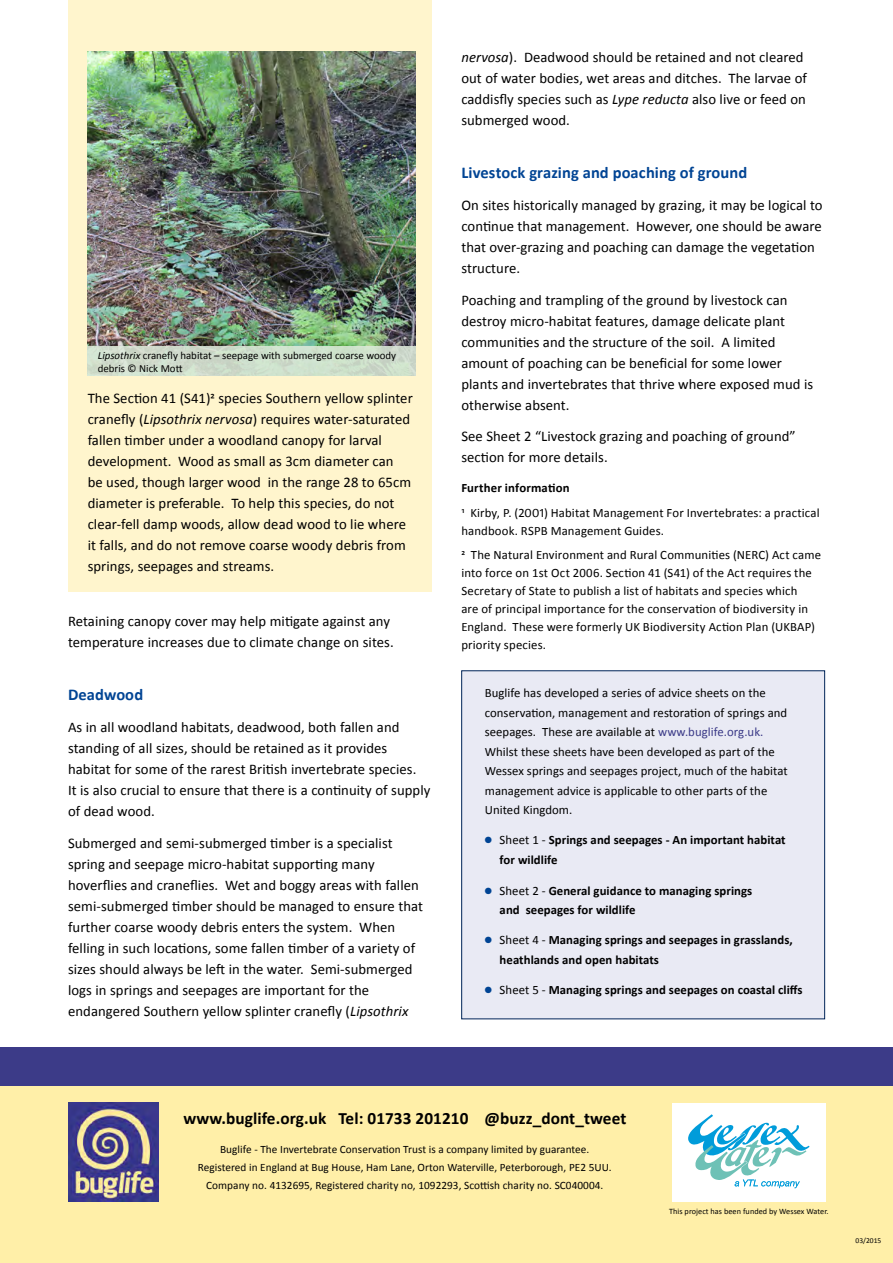
<style>
.page{position:relative;width:893px;height:1263px;background:#fff}
.page>*{position:absolute;margin:0;border:0;box-sizing:border-box;transform-origin:0 0}
.t1{font:700 17.25px "Calibri";letter-spacing:.005em;color:#000}
.t2{font:700 16.5px "Calibri";letter-spacing:.005em;color:#004494}
.t3{font:14.7px/21px "Calibri";letter-spacing:.005em;color:#000}
.t4{font:12.75px/18px "Calibri";letter-spacing:.005em;color:#000}
.t5{font:700 12.75px/19.5px "Calibri";letter-spacing:.005em;color:#000}
.t6{font:11.25px/18px "Calibri";letter-spacing:.005em;color:#000;text-align:center}
.t7{font:10.8px/13px "Calibri";color:#000}
.t8{font:8.25px "Calibri";letter-spacing:.005em;color:#000}
.t9{font:7.5px "Calibri";color:#000}
.s1{font-style:italic}
.s2{color:#3c3b88}
.s3{color:#004494}
.s4{font-weight:400}
</style>
<div class="page">
<div style="left:68px;top:0;width:364px;height:591px;background:#fff5cd"></div>
<img style="left:87px;top:51px;width:329px;height:295px">
<div style="left:0;top:1066px;width:893px;height:197px;background:#ffefa8"></div>
<div style="left:0;top:1047px;width:893px;height:39px;background:#3c3b88"></div>
<div style="left:673px;top:1103px;width:153px;height:99px;background:#fff"></div>
<svg style="left:688px;top:1114px;width:122px;height:74px"></svg>
<img style="left:69px;top:1103px;width:90px;height:99px">
<div style="left:461px;top:670px;width:364px;height:349px;background:#e9eaf4;border:1px solid #002458"></div>
<div style="left:87px;top:346px;width:329px;height:30px;background:linear-gradient(to right,#d1ddcd,#cddfcb)"></div>
<p class="t7" style="left:98px;top:349px;width:300px"><span class="s1">Lipsothrix</span> cranefly habitat – seepage with submerged coarse woody debris © Nick Mott</p>
<p class="t3" style="left:88px;top:388px;width:327px">The Section 41 (S41)2 species Southern yellow splinter cranefly (<span class="s1">Lipsothrix nervosa</span>) requires water-saturated fallen timber under a woodland canopy for larval development. Wood as small as 3cm diameter can<br>be used, though larger wood in the range 28 to 65cm diameter is preferable. To help this species, do not clear-fell damp woods, allow dead wood to lie where it falls, and do not remove coarse woody debris from springs, seepages and streams.</p>
<p class="t3" style="left:68px;top:611px;width:327px">Retaining canopy cover may help mitigate against any temperature increases due to climate change on sites.</p>
<p class="t2" style="left:68px;top:684px;width:77px">Deadwood</p>
<p class="t3" style="left:68px;top:717px;width:364px">As in all woodland habitats, deadwood, both fallen and standing of all sizes, should be retained as it provides habitat for some of the rarest British invertebrate species.<br>It is also crucial to ensure that there is a continuity of supply of dead wood.</p>
<p class="t3" style="left:68px;top:832px;width:357px">Submerged and semi-submerged timber is a specialist spring and seepage micro-habitat supporting many hoverflies and craneflies. Wet and boggy areas with fallen semi-submerged timber should be managed to ensure that further coarse woody debris enters the system. When felling in such locations, some fallen timber of a variety of sizes should always be left in the water. Semi-submerged logs in springs and seepages are important for the endangered Southern yellow splinter cranefly (<span class="s1">Lipsothrix</span></p>
<p class="t3" style="left:461px;top:47px;width:347px"><span class="s1">nervosa</span>). Deadwood should be retained and not cleared out of water bodies, wet areas and ditches. The larvae of caddisfly species such as <span class="s1">Lype reducta</span> also live or feed on submerged wood.</p>
<p class="t2" style="left:461px;top:162px;width:287px">Livestock grazing and poaching of ground</p>
<p class="t3" style="left:461px;top:195px;width:363px">On sites historically managed by grazing, it may be logical to continue that management. However, one should be aware that over-grazing and poaching can damage the vegetation structure.</p>
<p class="t3" style="left:461px;top:289px;width:353px">Poaching and trampling of the ground by livestock can destroy micro-habitat features, damage delicate plant communities and the structure of the soil. A limited amount of poaching can be beneficial for some lower plants and invertebrates that thrive where exposed mud is otherwise absent.</p>
<p class="t3" style="left:461px;top:426px;width:336px">See Sheet 2 “Livestock grazing and poaching of ground” section for more details.</p>
<p class="t5" style="left:461px;top:478px;width:110px">Further information</p>
<p class="t4" style="left:461px;top:503px;width:360px">1 Kirby, P. (2001) Habitat Management For Invertebrates: a practical handbook. RSPB Management Guides.</p>
<p class="t4" style="left:461px;top:546px;width:361px">2 The Natural Environment and Rural Communities (NERC) Act came into force on 1st Oct 2006. Section 41 (S41) of the Act requires the Secretary of State to publish a list of habitats and species which<br>are of principal importance for the conservation of biodiversity in England. These were formerly UK Biodiversity Action Plan (UKBAP) priority species.</p>
<p class="t4" style="left:485px;top:683px;width:304px;line-height:19.5px">Buglife has developed a series of advice sheets on the conservation, management and restoration of springs and seepages. These are available at <span class="s2">www.buglife.org.uk.<br></span>Whilst these sheets have been developed as part of the Wessex springs and seepages project, much of the habitat management advice is applicable to other parts of the United Kingdom.</p>
<p class="t5" style="left:500px;top:830px;width:287px;text-indent:-15px"><span class="s3">●</span> <span class="s4">Sheet 1 -</span> Springs and seepages - An important habitat for wildlife</p>
<p class="t5" style="left:500px;top:881px;width:254px;text-indent:-15px"><span class="s3">●</span> <span class="s4">Sheet 2 -</span> General guidance to managing springs and seepages for wildlife</p>
<p class="t5" style="left:500px;top:930px;width:295px;text-indent:-15px"><span class="s3">●</span> <span class="s4">Sheet 4 -</span> Managing springs and seepages in grasslands, heathlands and open habitats</p>
<p class="t5" style="left:485px;top:980px;width:319px"><span class="s3">●</span> <span class="s4">Sheet 5 -</span> Managing springs and seepages on coastal cliffs</p>
<p class="t1" style="left:183px;top:1107px;width:444px">www.buglife.org.uk Tel: 01733 201210 @buzz_dont_tweet</p>
<p class="t6" style="left:198px;top:1140px;width:415px">Buglife - The Invertebrate Conservation Trust is a company limited by guarantee.<br>Registered in England at Bug House, Ham Lane, Orton Waterville, Peterborough, PE2 5UU.<br>Company no. 4132695, Registered charity no, 1092293, Scottish charity no. SC040004.</p>
<p class="t8" style="left:669px;top:1206px;width:161px">This project has been funded by Wessex Water.</p>
<p class="t9" style="left:855px;top:1236px;width:27px">03/2015</p>
</div>
